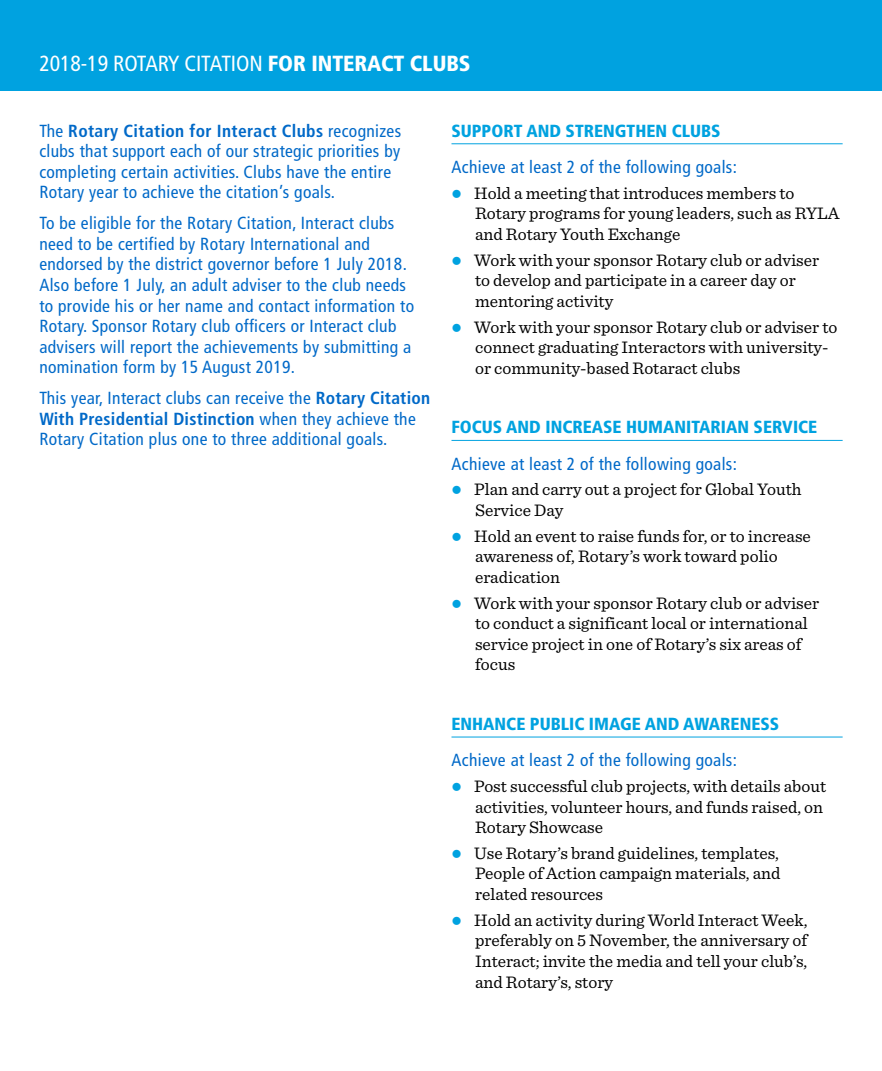
<style>
.page{position:relative;width:882px;height:1071px;background:#fff}
.page>*{position:absolute;margin:0;border:0;box-sizing:border-box;transform-origin:0 0}
.t1{font:condensed 21.88px "Frutiger LT Std";letter-spacing:-.005em;color:#fff}
.t2{font:17.5px/20.7px "Sentinel";color:#000}
.t3{font:condensed 17.5px/20.7px "Frutiger LT Std";letter-spacing:.02em;color:#0069c8}
.t4{font:900 condensed 17.5px "Frutiger LT Std";color:#00a2e0}
.s1{font-weight:900}
.s2{font-weight:700}
.s3{color:#00a2e0}
</style>
<div class="page">
<div style="left:0;top:0;width:882px;height:91px;background:#00a2e0"></div>
<hr style="left:452px;top:143px;width:391px;height:1px;background:#00a2e0">
<hr style="left:452px;top:440px;width:391px;height:1px;background:#00a2e0">
<hr style="left:452px;top:737px;width:391px;height:1px;background:#00a2e0">
<p class="t1" style="left:39px;top:51px;width:433px">2018-19 ROTARY CITATION <span class="s1">FOR INTERACT CLUBS</span></p>
<p class="t3" style="left:39px;top:120px;width:363px">The <span class="s2">Rotary Citation for Interact Clubs</span> recognizes clubs that support each of our strategic priorities by completing certain activities. Clubs have the entire Rotary year to achieve the citation’s goals.</p>
<p class="t3" style="left:39px;top:213px;width:376px">To be eligible for the Rotary Citation, Interact clubs need to be certified by Rotary International and endorsed by the district governor before 1 July 2018.<br>Also before 1 July, an adult adviser to the club needs to provide his or her name and contact information to Rotary. Sponsor Rotary club officers or Interact club advisers will report the achievements by submitting a nomination form by 15 August 2019.</p>
<p class="t3" style="left:39px;top:388px;width:392px">This year, Interact clubs can receive the <span class="s2">Rotary Citation<br>With Presidential Distinction</span> when they achieve the<br>Rotary Citation plus one to three additional goals.</p>
<p class="t4" style="left:452px;top:120px;width:271px">SUPPORT AND STRENGTHEN CLUBS</p>
<p class="t3" style="left:452px;top:157px;width:287px">Achieve at least 2 of the following goals:</p>
<p class="t2" style="left:475px;top:181px;width:366px;text-indent:-24px"><span class="s3">●</span> Hold a meeting that introduces members to<br>Rotary programs for young leaders, such as RYLA and Rotary Youth Exchange</p>
<p class="t2" style="left:475px;top:248px;width:346px;text-indent:-24px"><span class="s3">●</span> Work with your sponsor Rotary club or adviser to develop and participate in a career day or mentoring activity</p>
<p class="t2" style="left:475px;top:315px;width:364px;text-indent:-24px"><span class="s3">●</span> Work with your sponsor Rotary club or adviser to connect graduating Interactors with university&shy;or community-based Rotaract clubs</p>
<p class="t4" style="left:452px;top:417px;width:367px">FOCUS AND INCREASE HUMANITARIAN SERVICE</p>
<p class="t3" style="left:452px;top:453px;width:287px">Achieve at least 2 of the following goals:</p>
<p class="t2" style="left:475px;top:478px;width:328px;text-indent:-24px"><span class="s3">●</span> Plan and carry out a project for Global Youth<br>Service Day</p>
<p class="t2" style="left:475px;top:524px;width:337px;text-indent:-24px"><span class="s3">●</span> Hold an event to raise funds for, or to increase awareness of, Rotary’s work toward polio eradication</p>
<p class="t2" style="left:475px;top:591px;width:346px;text-indent:-24px"><span class="s3">●</span> Work with your sponsor Rotary club or adviser to conduct a significant local or international service project in one of Rotary’s six areas of focus</p>
<p class="t4" style="left:452px;top:713px;width:329px">ENHANCE PUBLIC IMAGE AND AWARENESS</p>
<p class="t3" style="left:452px;top:750px;width:287px">Achieve at least 2 of the following goals:</p>
<p class="t2" style="left:475px;top:775px;width:353px;text-indent:-24px"><span class="s3">●</span> Post successful club projects, with details about activities, volunteer hours, and funds raised, on<br>Rotary Showcase</p>
<p class="t2" style="left:475px;top:842px;width:307px;text-align:justify;text-indent:-24px"><span class="s3">●</span> Use Rotary’s brand guidelines, templates, People of Action campaign materials, and related resources</p>
<p class="t2" style="left:475px;top:909px;width:334px;text-align:justify;text-indent:-24px"><span class="s3">●</span> Hold an activity during World Interact Week, preferably on 5 November, the anniversary of Interact; invite the media and tell your club’s, and Rotary’s, story</p>
</div>
